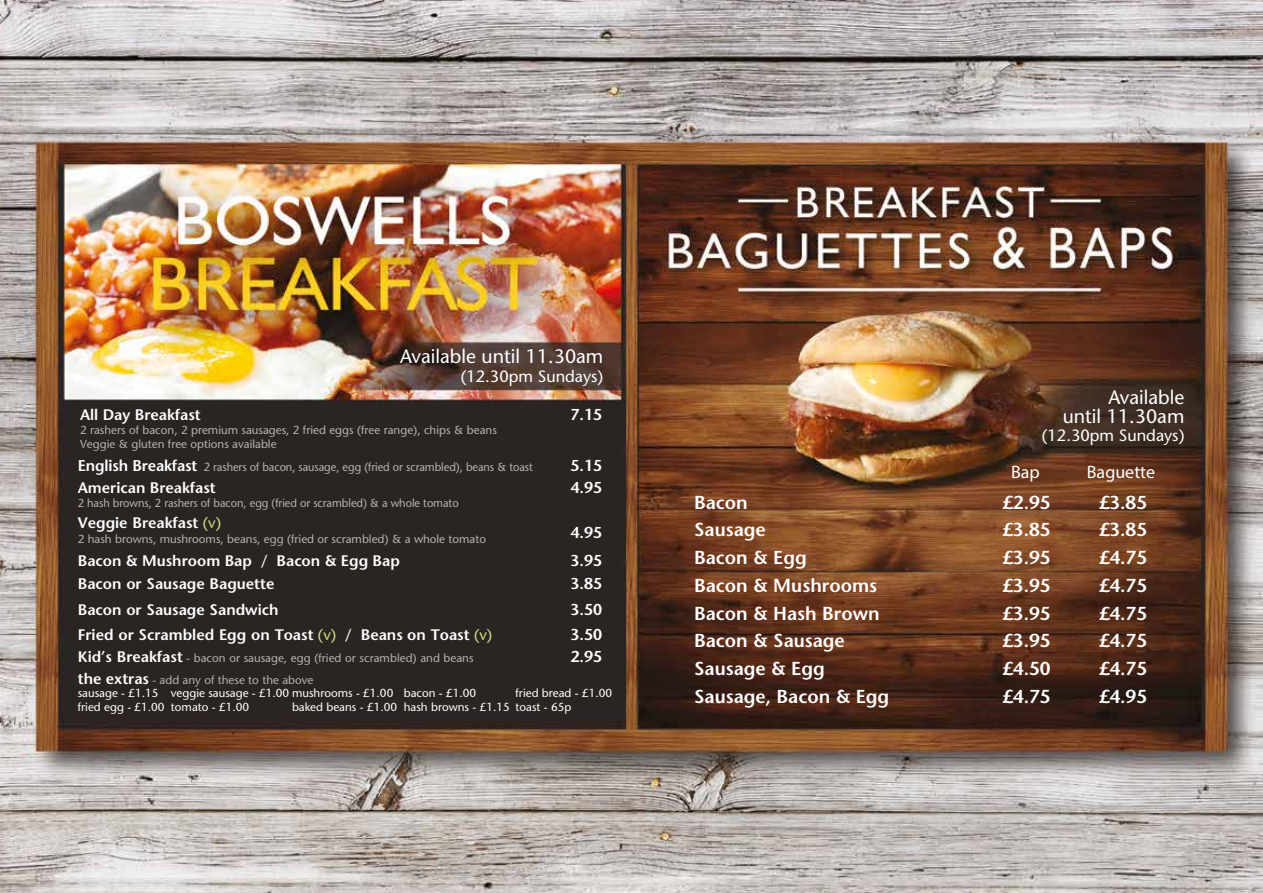
<style>
.page{position:relative;width:1263px;height:893px;background:#fff}
.page>*{position:absolute;margin:0;border:0;box-sizing:border-box;transform-origin:0 0}
.t1{font:500 19.5px/18.8px "Stone Sans Std";color:#fff;text-align:right}
.t2{font:600 18.75px/27.8px "Stone Sans Std";color:#fff;text-align:justify}
.t3{font:18px "Myriad Pro";color:#fff}
.t4{font:500 16.35px "Stone Sans Std";color:#fff}
.t5{font:600 15.75px "Stone Sans Std";color:#fff}
.t6{font:600 15.3px "Stone Sans Std";color:#fff}
.t7{font:500 11.7px/14.2px "Stone Sans Std";color:#b3b3b2}
.t8{font:500 11.7px/13.6px "Stone Sans Std";color:#fff}
.t9{font:500 11.7px "Stone Sans Std";color:#b3b3b2;scale:.94 1}
.t10{font:500 11.7px "Stone Sans Std";color:#b3b3b2;scale:.95 1}
.s1{font-weight:600;font-size:15.6px;color:#fff}
.s2{font-weight:500;color:#d3e08b}
.s3{font-weight:600;font-size:15.3px;color:#fff}
.s4{font-weight:600;font-size:15.3px}
.s5{color:#b3b3b2}
</style>
<div class="page">
<img style="left:0;top:0;width:1263px;height:893px">
<h1 class="t1" style="left:400px;top:347px;width:205px">Available until 11.30am</h1>
<h3 class="t4" style="left:461px;top:366px;width:144px">(12.30pm Sundays)</h3>
<h3 class="t6" style="left:80px;top:405px;width:122px">All Day Breakfast</h3>
<p class="t7" style="left:80px;top:423px;width:418px">2 rashers of bacon, 2 premium sausages, 2 fried eggs (free range), chips &amp; beans<br>Veggie &amp; gluten free options available</p>
<h3 class="t5" style="left:570px;top:405px;width:33px">7.15</h3>
<p class="t9" style="left:78px;top:460px;width:486px"><span class="s1">English Breakfast</span> 2 rashers of bacon, sausage, egg (fried or scrambled), beans &amp; toast</p>
<h3 class="t5" style="left:570px;top:456px;width:33px">5.15</h3>
<h3 class="t6" style="left:78px;top:479px;width:140px">American Breakfast</h3>
<p class="t10" style="left:78px;top:496px;width:402px">2 hash browns, 2 rashers of bacon, egg (fried or scrambled) &amp; a whole tomato</p>
<h3 class="t5" style="left:570px;top:478px;width:33px">4.95</h3>
<h3 class="t6" style="left:78px;top:514px;width:145px">Veggie Breakfast <span class="s2">(v)</span></h3>
<p class="t7" style="left:78px;top:531px;width:410px">2 hash browns, mushrooms, beans, egg (fried or scrambled) &amp; a whole tomato</p>
<h3 class="t5" style="left:570px;top:523px;width:33px">4.95</h3>
<h3 class="t6" style="left:78px;top:552px;width:324px">Bacon &amp; Mushroom Bap / Bacon &amp; Egg Bap</h3>
<h3 class="t5" style="left:570px;top:551px;width:33px">3.95</h3>
<h3 class="t6" style="left:78px;top:575px;width:198px">Bacon or Sausage Baguette</h3>
<h3 class="t5" style="left:570px;top:574px;width:33px">3.85</h3>
<h3 class="t6" style="left:78px;top:600px;width:202px">Bacon or Sausage Sandwich</h3>
<h3 class="t5" style="left:570px;top:600px;width:33px">3.50</h3>
<h3 class="t6" style="left:78px;top:625px;width:416px">Fried or Scrambled Egg on Toast <span class="s2">(v)</span> / Beans on Toast <span class="s2">(v)</span></h3>
<h3 class="t5" style="left:570px;top:625px;width:33px">3.50</h3>
<p class="t7" style="left:78px;top:650px;width:397px"><span class="s3">Kid’s Breakfast</span> - bacon or sausage, egg (fried or scrambled) and beans</p>
<h3 class="t5" style="left:570px;top:647px;width:33px">2.95</h3>
<p class="t8" style="left:78px;top:673px;width:400px"><span class="s4">the extras</span> <span class="s5">- add any of these to the above<br></span>sausage - £1.15 veggie sausage - £1.00 mushrooms - £1.00 bacon - £1.00</p>
<p class="t8" style="left:515px;top:687px;width:98px">fried bread - £1.00</p>
<p class="t8" style="left:78px;top:700px;width:173px">fried egg - £1.00 tomato - £1.00</p>
<p class="t8" style="left:292px;top:700px;width:281px">baked beans - £1.00 hash browns - £1.15 toast - 65p</p>
<h2 class="t2" style="left:694px;top:488px;width:114px;text-align:left">Bacon<br>Sausage<br>Bacon &amp; Egg</h2>
<h2 class="t2" style="left:694px;top:599px;width:187px">Bacon &amp; Hash Brown</h2>
<h2 class="t2" style="left:694px;top:571px;width:185px">Bacon &amp; Mushrooms</h2>
<h2 class="t2" style="left:694px;top:627px;width:197px;text-align:left">Bacon &amp; Sausage<br>Sausage &amp; Egg<br>Sausage, Bacon &amp; Egg</h2>
<h1 class="t1" style="left:1063px;top:388px;width:123px">Available<br>until 11.30am</h1>
<h3 class="t4" style="left:1042px;top:426px;width:144px">(12.30pm Sundays)</h3>
<h3 class="t3" style="left:1011px;top:461px;width:30px">Bap</h3>
<h3 class="t3" style="left:1087px;top:461px;width:70px">Baguette</h3>
<h2 class="t2" style="left:1002px;top:488px;width:50px">£2.95 £3.85 £3.95</h2>
<h2 class="t2" style="left:1002px;top:571px;width:50px">£3.95</h2>
<h2 class="t2" style="left:1002px;top:599px;width:50px">£3.95</h2>
<h2 class="t2" style="left:1002px;top:627px;width:50px">£3.95 £4.50 £4.75</h2>
<h2 class="t2" style="left:1099px;top:488px;width:50px">£3.85 £3.85 £4.75</h2>
<h2 class="t2" style="left:1099px;top:571px;width:50px">£4.75</h2>
<h2 class="t2" style="left:1099px;top:599px;width:50px">£4.75</h2>
<h2 class="t2" style="left:1099px;top:627px;width:50px">£4.75 £4.75 £4.95</h2>
</div>
